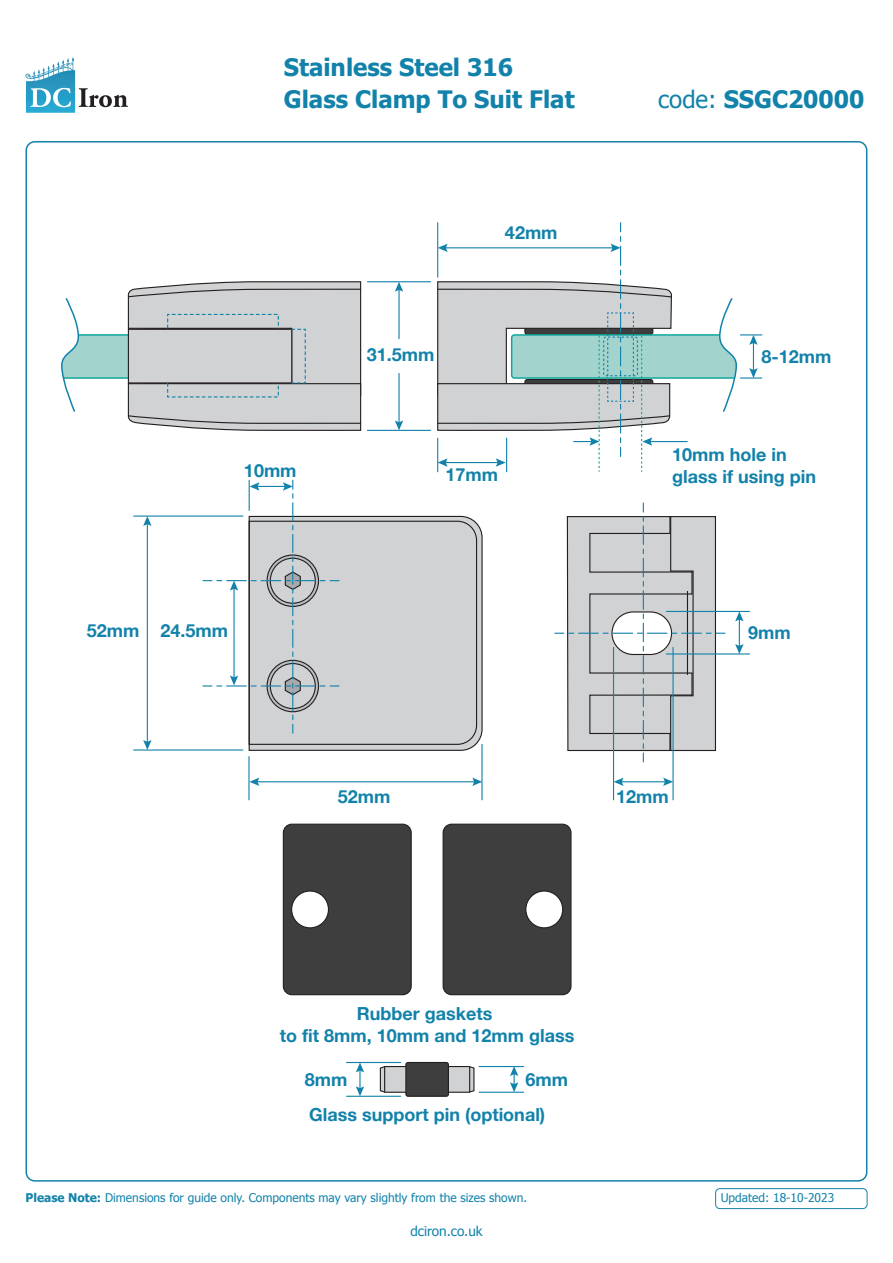
<style>
.page{position:relative;width:893px;height:1263px;background:#fff}
.page>*{position:absolute;margin:0;border:0;box-sizing:border-box;transform-origin:0 0}
.Product_Name{font:700 24px/31.5px "Tahoma";color:#1282aa}
.t1{font:700 18px/21.6px "Helvetica Neue";color:#1282aa;text-align:center}
.Product_Name-2{font:13.5px "Tahoma";color:#1282aa}
.Product_Name-3{font:12px "Tahoma";color:#1282aa}
.s1{font-weight:400}
.s2{font-weight:700}
</style>
<div class="page">
<div style="left:715px;top:1188px;width:152px;height:21px;border:1px solid #1282aa;border-radius:4px"></div>
<svg style="left:248px;top:515px;width:235px;height:236px;background:#b3b3b4"></svg>
<div style="left:248px;top:520px;width:230px;height:225px;background:#d1d2d4"></div>
<svg style="left:61px;top:281px;width:301px;height:150px"></svg>
<div style="left:128px;top:329px;width:164px;height:54px;background:#d1d2d4"></div>
<div style="left:128px;top:329px;width:164px;height:54px;border:1px solid #231f20"></div>
<div style="left:406px;top:1062px;width:42px;height:34px;background:#3e3e3f;border-radius:2px"></div>
<div style="left:405px;top:1062px;width:44px;height:35px;border:1px solid #231f20;border-radius:2px"></div>
<svg style="left:379px;top:1065px;width:96px;height:28px"></svg>
<div style="left:443px;top:824px;width:128px;height:171px;background:#3e3e3f;border-radius:9px"></div>
<div style="left:443px;top:824px;width:128px;height:171px;border:1px solid #231f20;border-radius:9px"></div>
<div style="left:526px;top:891px;width:37px;height:37px;background:#fff;border-radius:50%"></div>
<div style="left:525px;top:890px;width:38px;height:38px;border:1px solid #231f20;border-radius:50%"></div>
<div style="left:283px;top:824px;width:128px;height:171px;background:#3e3e3f;border-radius:9px"></div>
<div style="left:283px;top:824px;width:129px;height:171px;border:1px solid #231f20;border-radius:9px"></div>
<div style="left:292px;top:891px;width:36px;height:37px;background:#fff;border-radius:50%"></div>
<div style="left:291px;top:890px;width:38px;height:38px;border:1px solid #231f20;border-radius:50%"></div>
<hr style="left:134px;top:515px;width:109px;height:2px;background:#1282aa">
<hr style="left:367px;top:281px;width:64px;height:1px;background:#1282aa">
<hr style="left:367px;top:430px;width:64px;height:1px;background:#1282aa">
<hr style="left:134px;top:749px;width:109px;height:1px;background:#1282aa">
<hr style="left:481px;top:744px;width:2px;height:56px;background:#1282aa">
<hr style="left:248px;top:756px;width:2px;height:44px;background:#1282aa">
<hr style="left:256px;top:781px;width:220px;height:1px;background:#1282aa">
<svg style="left:249px;top:778px;width:10px;height:8px"></svg>
<svg style="left:472px;top:778px;width:10px;height:8px"></svg>
<hr style="left:147px;top:523px;width:1px;height:220px;background:#1282aa">
<svg style="left:143px;top:740px;width:9px;height:10px"></svg>
<svg style="left:143px;top:516px;width:9px;height:10px"></svg>
<hr style="left:398px;top:288px;width:2px;height:51px;background:#1282aa">
<svg style="left:395px;top:282px;width:8px;height:10px"></svg>
<hr style="left:398px;top:373px;width:2px;height:51px;background:#1282aa">
<svg style="left:395px;top:420px;width:8px;height:10px"></svg>
<svg style="left:735px;top:612px;width:8px;height:41px"></svg>
<hr style="left:620px;top:781px;width:46px;height:1px;background:#1282aa">
<svg style="left:614px;top:778px;width:9px;height:8px"></svg>
<svg style="left:663px;top:778px;width:9px;height:8px"></svg>
<svg style="left:555px;top:503px;width:170px;height:259px"></svg>
<hr style="left:666px;top:611px;width:83px;height:1px;background:#1282aa">
<hr style="left:666px;top:653px;width:83px;height:1px;background:#1282aa">
<hr style="left:672px;top:647px;width:2px;height:153px;background:#1282aa">
<hr style="left:613px;top:647px;width:1px;height:153px;background:#1282aa">
<svg style="left:203px;top:480px;width:136px;height:253px"></svg>
<svg style="left:437px;top:222px;width:325px;height:250px"></svg>
<svg style="left:510px;top:1067px;width:8px;height:25px"></svg>
<hr style="left:359px;top:1069px;width:2px;height:20px;background:#1282aa">
<svg style="left:356px;top:1086px;width:8px;height:10px"></svg>
<svg style="left:356px;top:1063px;width:8px;height:9px"></svg>
<hr style="left:479px;top:1066px;width:45px;height:1px;background:#1282aa">
<hr style="left:479px;top:1092px;width:45px;height:1px;background:#1282aa">
<hr style="left:346px;top:1062px;width:55px;height:1px;background:#1282aa">
<hr style="left:346px;top:1096px;width:55px;height:1px;background:#1282aa">
<svg style="left:38px;top:57px;width:35px;height:19px"></svg>
<svg style="left:30px;top:88px;width:41px;height:19px"></svg>
<svg style="left:79px;top:88px;width:49px;height:19px"></svg>
<p class="Product_Name" style="left:284px;top:50px;width:292px">Stainless Steel 316<br>Glass Clamp To Suit Flat</p>
<p class="t1" style="left:244px;top:461px;width:54px">10mm</p>
<p class="t1" style="left:505px;top:222px;width:54px">42mm</p>
<p class="t1" style="left:367px;top:344px;width:69px">31.5mm</p>
<p class="t1" style="left:445px;top:464px;width:54px">17mm</p>
<p class="t1" style="left:87px;top:620px;width:54px">52mm</p>
<p class="t1" style="left:160px;top:620px;width:69px">24.5mm</p>
<p class="Product_Name" style="left:658px;top:82px;width:208px"><span class="s1">code:</span> SSGC20000</p>
<p class="t1" style="left:761px;top:347px;width:71px">8-12mm</p>
<p class="t1" style="left:672px;top:444px;width:145px;text-align:left">10mm hole in glass if using pin</p>
<p class="t1" style="left:748px;top:622px;width:44px">9mm</p>
<p class="t1" style="left:338px;top:786px;width:54px">52mm</p>
<p class="t1" style="left:616px;top:786px;width:54px">12mm</p>
<p class="t1" style="left:280px;top:1004px;width:296px">Rubber gaskets<br>to fit 8mm, 10mm and 12mm glass</p>
<p class="t1" style="left:305px;top:1069px;width:44px">8mm</p>
<p class="t1" style="left:525px;top:1069px;width:44px">6mm</p>
<p class="t1" style="left:309px;top:1104px;width:238px">Glass support pin (optional)</p>
<p class="Product_Name-3" style="left:26px;top:1190px;width:503px"><span class="s2">Please Note:</span> Dimensions for guide only. Components may vary slightly from the sizes shown.</p>
<p class="Product_Name-3" style="left:721px;top:1190px;width:115px">Updated: 18-10-2023</p>
<p class="Product_Name-2" style="left:410px;top:1222px;width:74px">dciron.co.uk</p>
</div>
